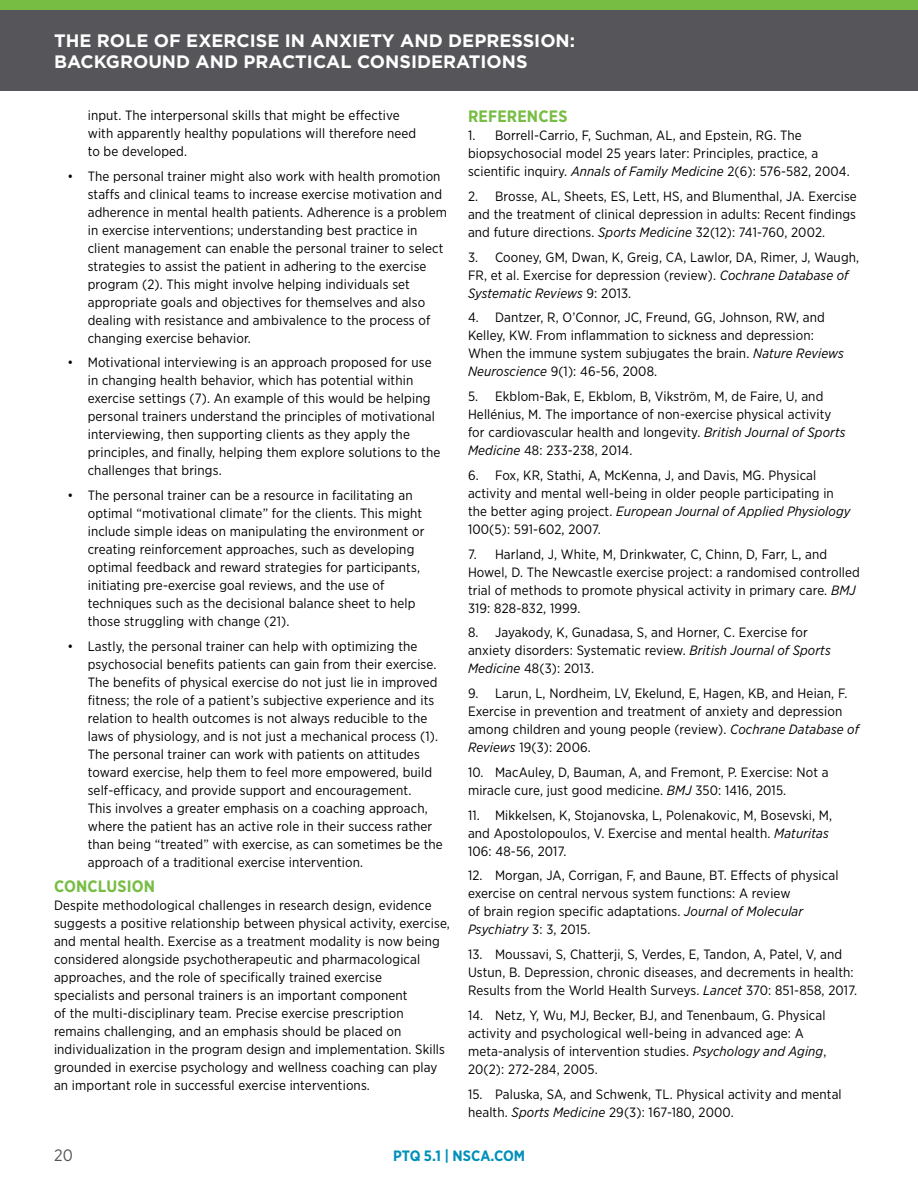
<style>
.page{position:relative;width:918px;height:1188px;background:#fff}
.page>*{position:absolute;margin:0;border:0;box-sizing:border-box;transform-origin:0 0}
.t1{font:700 18px/21px "Gotham";color:#fff}
.t2{font:700 16.5px "Gotham Narrow";letter-spacing:.01em;color:#77bd43}
.t3{font:16.5px "Gotham Narrow";color:#56565a}
.t4{font:700 15px "Gotham Narrow";color:#0090ba}
.t5{font:13.5px/18px "Gotham Narrow";letter-spacing:.01em;color:#000}
.s1{font-style:italic}
</style>
<div class="page">
<div style="left:0;top:0;width:918px;height:17px;background:#77bd43"></div>
<div style="left:0;top:10px;width:918px;height:81px;background:#56565a"></div>
<h1 class="t1" style="left:54px;top:30px;width:523px">THE ROLE OF EXERCISE IN ANXIETY AND DEPRESSION:<br>BACKGROUND AND PRACTICAL CONSIDERATIONS</h1>
<h1 class="t1" style="left:55px;top:40px;width:55px">TITLE</h1>
<p class="t5" style="left:88px;top:106px;width:330px">input. The interpersonal skills that might be effective with apparently healthy populations will therefore need to be developed.</p>
<p class="t5" style="left:88px;top:167px;width:361px;text-indent:-20px">• The personal trainer might also work with health promotion staffs and clinical teams to increase exercise motivation and adherence in mental health patients. Adherence is a problem in exercise interventions; understanding best practice in client management can enable the personal trainer to select strategies to assist the patient in adhering to the exercise program (2). This might involve helping individuals set appropriate goals and objectives for themselves and also dealing with resistance and ambivalence to the process of changing exercise behavior.</p>
<p class="t5" style="left:88px;top:353px;width:354px;text-indent:-20px">• Motivational interviewing is an approach proposed for use in changing health behavior, which has potential within exercise settings (7). An example of this would be helping personal trainers understand the principles of motivational interviewing, then supporting clients as they apply the principles, and finally, helping them explore solutions to the challenges that brings.</p>
<p class="t5" style="left:88px;top:486px;width:338px;text-indent:-20px">• The personal trainer can be a resource in facilitating an optimal “motivational climate” for the clients. This might include simple ideas on manipulating the environment or creating reinforcement approaches, such as developing optimal feedback and reward strategies for participants, initiating pre-exercise goal reviews, and the use of techniques such as the decisional balance sheet to help those struggling with change (21).</p>
<p class="t5" style="left:88px;top:637px;width:357px;text-indent:-20px">• Lastly, the personal trainer can help with optimizing the psychosocial benefits patients can gain from their exercise.<br>The benefits of physical exercise do not just lie in improved fitness; the role of a patient’s subjective experience and its relation to health outcomes is not always reducible to the laws of physiology, and is not just a mechanical process (1).<br>The personal trainer can work with patients on attitudes toward exercise, help them to feel more empowered, build self-efficacy, and provide support and encouragement.<br>This involves a greater emphasis on a coaching approach, where the patient has an active role in their success rather than being “treated” with exercise, as can sometimes be the approach of a traditional exercise intervention.</p>
<p class="t2" style="left:54px;top:875px;width:103px">CONCLUSION</p>
<p class="t5" style="left:54px;top:896px;width:397px">Despite methodological challenges in research design, evidence suggests a positive relationship between physical activity, exercise, and mental health. Exercise as a treatment modality is now being considered alongside psychotherapeutic and pharmacological approaches, and the role of specifically trained exercise<br>specialists and personal trainers is an important component<br>of the multi-disciplinary team. Precise exercise prescription remains challenging, and an emphasis should be placed on individualization in the program design and implementation. Skills grounded in exercise psychology and wellness coaching can play an important role in successful exercise interventions.</p>
<p class="t2" style="left:468px;top:106px;width:101px">REFERENCES</p>
<p class="t5" style="left:468px;top:126px;width:383px">1. Borrell-Carrio, F, Suchman, AL, and Epstein, RG. The biopsychosocial model 25 years later: Principles, practice, a scientific inquiry. <span class="s1">Annals of Family Medicine</span> 2(6): 576-582, 2004.</p>
<p class="t5" style="left:468px;top:187px;width:390px;text-align:justify">2. Brosse, AL, Sheets, ES, Lett, HS, and Blumenthal, JA. Exercise and the treatment of clinical depression in adults: Recent findings and future directions. <span class="s1">Sports Medicine</span> 32(12): 741-760, 2002.</p>
<p class="t5" style="left:468px;top:248px;width:393px">3. Cooney, GM, Dwan, K, Greig, CA, Lawlor, DA, Rimer, J, Waugh,<br>FR, et al. Exercise for depression (review). <span class="s1">Cochrane Database of<br>Systematic Reviews</span> 9: 2013.</p>
<p class="t5" style="left:468px;top:308px;width:377px">4. Dantzer, R, O’Connor, JC, Freund, GG, Johnson, RW, and Kelley, KW. From inflammation to sickness and depression:<br>When the immune system subjugates the brain. <span class="s1">Nature Reviews Neuroscience</span> 9(1): 46-56, 2008.</p>
<p class="t5" style="left:468px;top:387px;width:379px">5. Ekblom-Bak, E, Ekblom, B, Vikström, M, de Faire, U, and Hellénius, M. The importance of non-exercise physical activity for cardiovascular health and longevity. <span class="s1">British Journal of Sports Medicine</span> 48: 233-238, 2014.</p>
<p class="t5" style="left:468px;top:466px;width:384px">6. Fox, KR, Stathi, A, McKenna, J, and Davis, MG. Physical activity and mental well-being in older people participating in the better aging project. <span class="s1">European Journal of Applied Physiology </span>100(5): 591-602, 2007.</p>
<p class="t5" style="left:468px;top:545px;width:393px">7. Harland, J, White, M, Drinkwater, C, Chinn, D, Farr, L, and Howel, D. The Newcastle exercise project: a randomised controlled trial of methods to promote physical activity in primary care. <span class="s1">BMJ </span>319: 828-832, 1999.</p>
<p class="t5" style="left:468px;top:623px;width:364px">8. Jayakody, K, Gunadasa, S, and Horner, C. Exercise for anxiety disorders: Systematic review. <span class="s1">British Journal of Sports<br>Medicine</span> 48(3): 2013.</p>
<p class="t5" style="left:468px;top:684px;width:393px">9. Larun, L, Nordheim, LV, Ekelund, E, Hagen, KB, and Heian, F.<br>Exercise in prevention and treatment of anxiety and depression among children and young people (review). <span class="s1">Cochrane Database of Reviews</span> 19(3): 2006.</p>
<p class="t5" style="left:468px;top:763px;width:362px">10. MacAuley, D, Bauman, A, and Fremont, P. Exercise: Not a miracle cure, just good medicine. <span class="s1">BMJ</span> 350: 1416, 2015.</p>
<p class="t5" style="left:468px;top:806px;width:366px">11. Mikkelsen, K, Stojanovska, L, Polenakovic, M, Bosevski, M, and Apostolopoulos, V. Exercise and mental health. <span class="s1">Maturitas<br></span>106: 48-56, 2017.</p>
<p class="t5" style="left:468px;top:866px;width:372px">12. Morgan, JA, Corrigan, F, and Baune, BT. Effects of physical exercise on central nervous system functions: A review<br>of brain region specific adaptations. <span class="s1">Journal of Molecular Psychiatry</span> 3: 3, 2015.</p>
<p class="t5" style="left:468px;top:945px;width:391px">13. Moussavi, S, Chatterji, S, Verdes, E, Tandon, A, Patel, V, and<br>Ustun, B. Depression, chronic diseases, and decrements in health:<br>Results from the World Health Surveys. <span class="s1">Lancet</span> 370: 851-858, 2017.</p>
<p class="t5" style="left:468px;top:1006px;width:360px">14. Netz, Y, Wu, MJ, Becker, BJ, and Tenenbaum, G. Physical activity and psychological well-being in advanced age: A meta-analysis of intervention studies. <span class="s1">Psychology and Aging</span>, 20(2): 272-284, 2005.</p>
<p class="t5" style="left:468px;top:1085px;width:375px">15. Paluska, SA, and Schwenk, TL. Physical activity and mental health. <span class="s1">Sports Medicine</span> 29(3): 167-180, 2000.</p>
<p class="t3" style="left:54px;top:1145px;width:20px">20</p>
<p class="t4" style="left:393px;top:1146px;width:134px">PTQ 5.1 | NSCA.COM</p>
</div>
